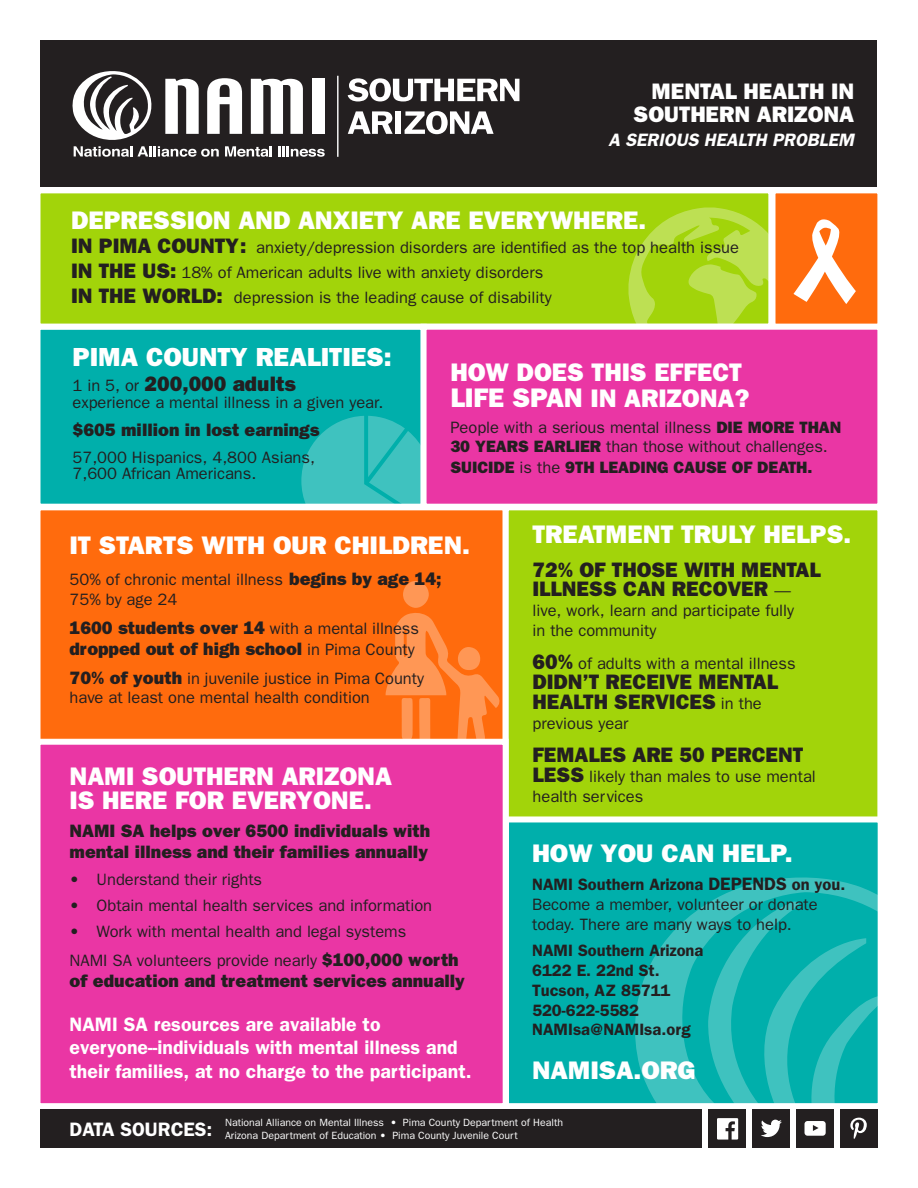
<style>
.page{position:relative;width:918px;height:1188px;background:#fff}
.page>*{position:absolute;margin:0;border:0;box-sizing:border-box;transform-origin:0 0}
.t1{font:800 26.25px "Franklin Gothic";color:#fff}
.t2{font:800 25.5px/25.5px "Franklin Gothic";color:#fff}
.t3{font:800 22.5px/22.5px "Franklin Gothic";color:#fff;text-align:right}
.t4{font:800 21px/19.8px "Franklin Gothic";color:#231f20}
.t5{font:600 19.5px/23.4px "Franklin Gothic";color:#fff}
.t6{font:800 18px/21.6px "Franklin Gothic";color:#231f20}
.t7{font:italic 600 18px "Franklin Gothic";color:#fff}
.t8{font:16.5px/19.8px "Franklin Gothic";color:#231f20}
.t9{font:600 16.5px/19.8px "Franklin Gothic";color:#231f20}
.t10{font:800 16.5px "Franklin Gothic";color:#231f20}
.t11{font:10.5px "Franklin Gothic";color:#fff}
.s1{font-weight:800;font-size:21px}
.s2{font-weight:400;font-size:16.5px}
.s3{font-size:27px}
.s4{font-weight:800}
.s5{font-weight:400}
.s6{font-weight:800;font-size:18px}
.s7{font-weight:600}
.s8{font-weight:600;font-size:18px}
</style>
<div class="page">
<div style="left:40px;top:193px;width:589px;height:129px;background:#a2d40a"></div>
<div style="left:40px;top:321px;width:390px;height:180px;background:#00afab"></div>
<svg style="left:301px;top:416px;width:118px;height:85px;background:#32beba"></svg>
<div style="left:40px;top:40px;width:838px;height:147px;background:#231f20"></div>
<svg style="left:72px;top:71px;width:253px;height:86px"></svg>
<hr style="left:337px;top:76px;width:2px;height:81px;background:#fff">
<svg style="left:348px;top:78px;width:171px;height:23px"></svg>
<svg style="left:348px;top:111px;width:45px;height:23px"></svg>
<div style="left:395px;top:111px;width:6px;height:23px;background:#fff"></div>
<svg style="left:405px;top:111px;width:89px;height:23px"></svg>
<svg style="left:629px;top:184px;width:249px;height:138px;background:#cfb63b"></svg>
<div style="left:419px;top:322px;width:459px;height:179px;background:#ea36a4"></div>
<div style="left:40px;top:501px;width:460px;height:236px;background:#ff6b0d"></div>
<div style="left:403px;top:581px;width:26px;height:27px;background:#ff9755;border-radius:50%"></div>
<svg style="left:386px;top:612px;width:114px;height:125px;background:#ff7e2c"></svg>
<div style="left:458px;top:647px;width:22px;height:23px;background:#ff9755;border-radius:50%"></div>
<div style="left:500px;top:501px;width:378px;height:312px;background:#a2d40a"></div>
<div style="left:40px;top:737px;width:470px;height:367px;background:#ea36a4"></div>
<svg style="left:500px;top:813px;width:378px;height:291px;background:#1ab4ad"></svg>
<svg style="left:634px;top:876px;width:244px;height:272px;background:#22b9b6"></svg>
<div style="left:40px;top:1109px;width:662px;height:38px;background:#231f20"></div>
<div style="left:708px;top:1109px;width:38px;height:39px;background:#231f20"></div>
<svg style="left:717px;top:1118px;width:21px;height:22px"></svg>
<div style="left:796px;top:1109px;width:38px;height:39px;background:#231f20"></div>
<svg style="left:805px;top:1121px;width:21px;height:15px"></svg>
<div style="left:752px;top:1109px;width:38px;height:39px;background:#231f20"></div>
<svg style="left:761px;top:1120px;width:21px;height:17px"></svg>
<div style="left:840px;top:1109px;width:38px;height:39px;background:#231f20"></div>
<svg style="left:850px;top:1118px;width:17px;height:21px"></svg>
<p class="t3" style="left:634px;top:80px;width:222px">MENTAL HEALTH IN<br>SOUTHERN ARIZONA</p>
<p class="t7" style="left:608px;top:129px;width:247px">A SERIOUS HEALTH PROBLEM</p>
<p class="t2" style="left:71px;top:207px;width:577px">DEPRESSION AND ANXIETY ARE EVERYWHERE.</p>
<p class="t8" style="left:71px;top:238px;width:670px"><span class="s1">IN PIMA COUNTY:</span> anxiety/depression disorders are identified as the top health issue</p>
<p class="t8" style="left:71px;top:262px;width:474px"><span class="s1">IN THE US:</span> 18% of American adults live with anxiety disorders</p>
<p class="t8" style="left:71px;top:287px;width:482px"><span class="s1">IN THE WORLD:</span> depression is the leading cause of disability</p>
<p class="t1" style="left:73px;top:342px;width:321px">PIMA COUNTY REALITIES:</p>
<p class="t4" style="left:73px;top:374px;width:225px"><span class="s2">1 in 5, or</span> 200,000 adults</p>
<p class="t8" style="left:73px;top:392px;width:313px">experience a mental illness in a given year.</p>
<p class="t6" style="left:73px;top:419px;width:248px">$605 million in lost earnings</p>
<p class="t8" style="left:73px;top:448px;width:244px;line-height:16.5px">57,000 Hispanics, 4,800 Asians,<br>7,600 African Americans.</p>
<p class="t2" style="left:450px;top:359px;width:301px">HOW DOES THIS EFFECT<br><span class="s3">LIFE SPAN</span> IN ARIZONA?</p>
<p class="t8" style="left:450px;top:417px;width:393px">People with a serious mental illness <span class="s4">DIE MORE THAN<br>30 YEARS EARLIER</span> than those without challenges.</p>
<p class="t10" style="left:450px;top:458px;width:364px">SUICIDE <span class="s5">is the</span> 9TH LEADING CAUSE OF DEATH.</p>
<p class="t2" style="left:533px;top:521px;width:320px">TREATMENT TRULY HELPS.</p>
<p class="t4" style="left:533px;top:559px;width:290px">72% OF THOSE WITH MENTAL<br>ILLNESS CAN RECOVER <span class="s2">—</span></p>
<p class="t8" style="left:533px;top:600px;width:263px">live, work, learn and participate fully in the community</p>
<p class="t8" style="left:533px;top:653px;width:265px"><span class="s1">60%</span> of adults with a mental illness</p>
<p class="t4" style="left:533px;top:672px;width:247px">DIDN’T RECEIVE MENTAL<br>HEALTH SERVICES <span class="s2">in the</span></p>
<p class="t8" style="left:533px;top:713px;width:97px">previous year</p>
<p class="t4" style="left:533px;top:744px;width:272px">FEMALES ARE 50 PERCENT</p>
<p class="t8" style="left:533px;top:766px;width:285px"><span class="s1">LESS</span> likely than males to use mental health services</p>
<p class="t2" style="left:70px;top:532px;width:402px">IT STARTS WITH OUR CHILDREN.</p>
<p class="t8" style="left:70px;top:570px;width:374px">50% of chronic mental illness <span class="s6">begins by age 14;<br></span>75% by age 24</p>
<p class="t6" style="left:70px;top:616px;width:351px">1600 students over 14 <span class="s2">with a mental illness </span>dropped out of high school <span class="s2">in Pima County</span></p>
<p class="t8" style="left:70px;top:668px;width:356px"><span class="s6">70% of youth</span> in juvenile justice in Pima County have at least one mental health condition</p>
<p class="t2" style="left:70px;top:763px;width:324px;line-height:24px">NAMI SOUTHERN ARIZONA<br>IS HERE FOR EVERYONE.</p>
<p class="t6" style="left:70px;top:820px;width:362px">NAMI SA helps over 6500 individuals with mental illness and their families annually</p>
<p class="t8" style="left:70px;top:869px;width:194px">• Understand their rights</p>
<p class="t8" style="left:70px;top:895px;width:364px">• Obtain mental health services and information</p>
<p class="t8" style="left:70px;top:921px;width:338px">• Work with mental health and legal systems</p>
<p class="t8" style="left:70px;top:950px;width:391px">NAMI SA volunteers provide nearly <span class="s6">$100,000 worth</span></p>
<p class="t6" style="left:70px;top:970px;width:397px">of education and treatment services annually</p>
<p class="t5" style="left:70px;top:1012px;width:404px">NAMI SA resources are available to everyone--individuals with mental illness and their families, at no charge to the participant.</p>
<p class="t2" style="left:532px;top:840px;width:262px">HOW YOU CAN HELP.</p>
<p class="t8" style="left:532px;top:874px;width:315px"><span class="s7">NAMI Southern Arizona</span> <span class="s8">DEPENDS</span> <span class="s7">on you.<br></span>Become a member, volunteer or donate today. There are many ways to help.</p>
<p class="t9" style="left:532px;top:940px;width:173px">NAMI Southern Arizona<br>6122 E. 22nd St.<br>Tucson, AZ 85711<br>520-622-5582<br>NAMIsa@NAMIsa.org</p>
<p class="t2" style="left:532px;top:1057px;width:165px">NAMISA.ORG</p>
<p class="t11" style="left:225px;top:1117px;width:339px">National Alliance on Mental Illness • Pima County Department of Health</p>
<p class="t5" style="left:70px;top:1117px;width:144px">DATA SOURCES:</p>
<p class="t11" style="left:225px;top:1129px;width:294px">Arizona Department of Education • Pima County Juvenile Court</p>
</div>
